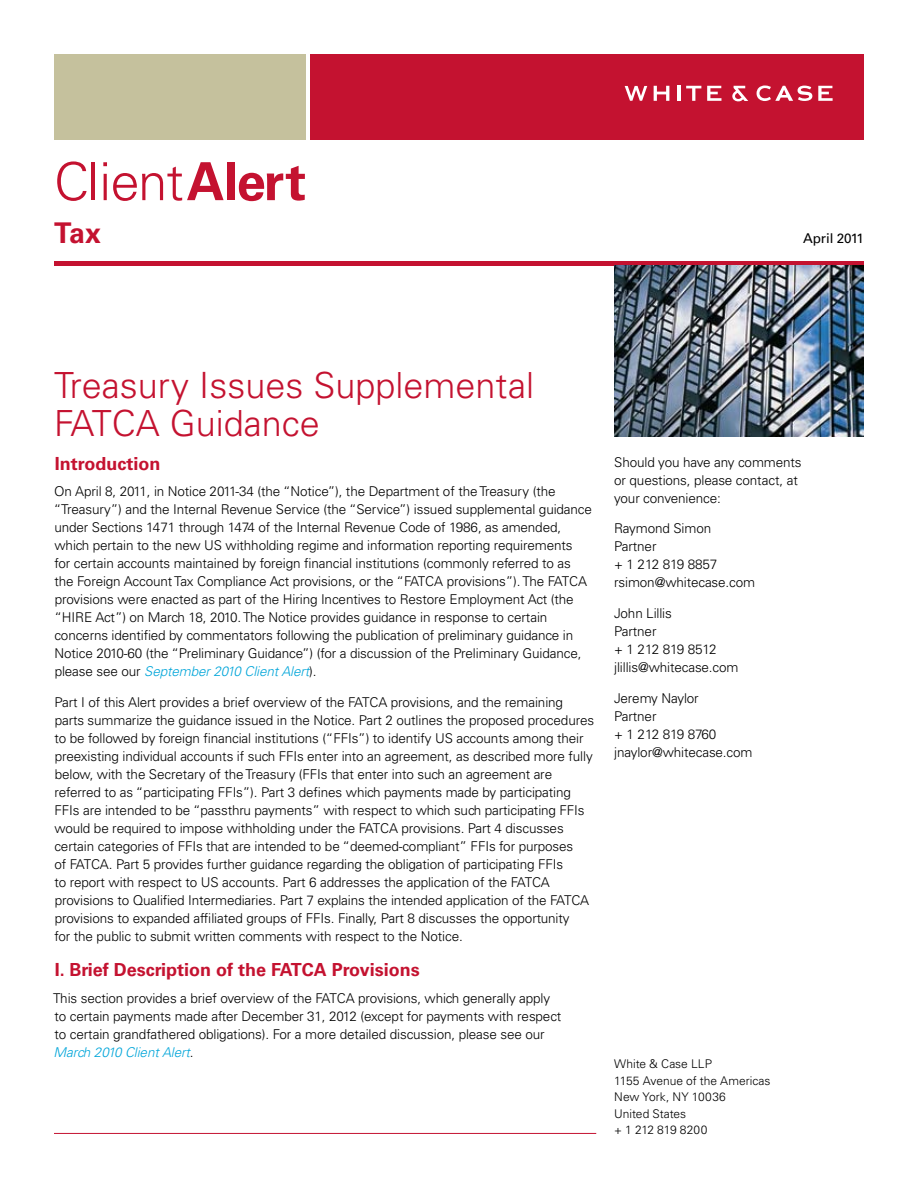
<style>
.page{position:relative;width:918px;height:1188px;background:#fff}
.page>*{position:absolute;margin:0;border:0;box-sizing:border-box;transform-origin:0 0}
.t1{font:300 52.5px "Univers LT Std";letter-spacing:-.02em;color:#c41230}
.t2{font:300 36px/39px "Univers LT Std";color:#c41230}
.t3{font:700 28.5px "Univers LT Std";color:#c41230}
.t4{font:700 18px "Univers LT Std";color:#c41230}
.t5{font:300 13.5px/18px "Univers LT Std";letter-spacing:-.01em;color:#000}
.t6{font:13.5px "Univers LT Std";letter-spacing:-.01em;color:#000}
.t7{font:300 12px/16.5px "Univers LT Std";color:#000}
.s1{font-weight:700}
.s2{font-style:italic;color:#00a5d9}
</style>
<div class="page">
<div style="left:54px;top:54px;width:251px;height:85px;background:#c5c19d"></div>
<div style="left:310px;top:54px;width:554px;height:85px;background:#c41230"></div>
<hr style="left:54px;top:1133px;width:542px;height:1px;background:#c41230">
<div style="left:54px;top:261px;width:810px;height:5px;background:#c41230"></div>
<svg style="left:732px;top:86px;width:16px;height:15px"></svg>
<svg style="left:707px;top:86px;width:14px;height:15px"></svg>
<svg style="left:818px;top:86px;width:15px;height:15px"></svg>
<svg style="left:625px;top:86px;width:22px;height:15px"></svg>
<svg style="left:654px;top:86px;width:15px;height:15px"></svg>
<hr style="left:677px;top:86px;width:3px;height:15px;background:#fff">
<svg style="left:686px;top:86px;width:15px;height:15px"></svg>
<svg style="left:757px;top:86px;width:55px;height:15px"></svg>
<img style="left:614px;top:266px;width:250px;height:170px">
<h1 class="t1" style="left:54px;top:150px;width:254px">Client<span class="s1">Alert</span></h1>
<h3 class="t3" style="left:54px;top:216px;width:49px">Tax</h3>
<p class="t6" style="left:803px;top:230px;width:62px">April 2011</p>
<h2 class="t2" style="left:54px;top:365px;width:482px">Treasury Issues Supplemental<br>FATCA Guidance</h2>
<h3 class="t4" style="left:55px;top:453px;width:107px">Introduction</h3>
<p class="t5" style="left:54px;top:483px;width:540px">On April 8, 2011, in Notice 2011-34 (the “Notice”), the Department of the Treasury (the “Treasury”) and the Internal Revenue Service (the “Service”) issued supplemental guidance under Sections 1471 through 1474 of the Internal Revenue Code of 1986, as amended, which pertain to the new US withholding regime and information reporting requirements<br>for certain accounts maintained by foreign financial institutions (commonly referred to as the Foreign Account Tax Compliance Act provisions, or the “FATCA provisions”). The FATCA provisions were enacted as part of the Hiring Incentives to Restore Employment Act (the “HIRE Act”) on March 18, 2010. The Notice provides guidance in response to certain concerns identified by commentators following the publication of preliminary guidance in Notice 2010-60 (the “Preliminary Guidance”) (for a discussion of the Preliminary Guidance, please see our <span class="s2">September 2010 Client Alert</span>).</p>
<p class="t5" style="left:54px;top:693px;width:541px">Part I of this Alert provides a brief overview of the FATCA provisions, and the remaining parts summarize the guidance issued in the Notice. Part 2 outlines the proposed procedures to be followed by foreign financial institutions (“FFIs”) to identify US accounts among their preexisting individual accounts if such FFIs enter into an agreement, as described more fully below, with the Secretary of the Treasury (FFIs that enter into such an agreement are referred to as “participating FFIs”). Part 3 defines which payments made by participating FFIs are intended to be “passthru payments” with respect to which such participating FFIs would be required to impose withholding under the FATCA provisions. Part 4 discusses certain categories of FFIs that are intended to be “deemed-compliant” FFIs for purposes<br>of FATCA. Part 5 provides further guidance regarding the obligation of participating FFIs<br>to report with respect to US accounts. Part 6 addresses the application of the FATCA provisions to Qualified Intermediaries. Part 7 explains the intended application of the FATCA provisions to expanded affiliated groups of FFIs. Finally, Part 8 discusses the opportunity<br>for the public to submit written comments with respect to the Notice.</p>
<h3 class="t4" style="left:55px;top:959px;width:367px">I. Brief Description of the FATCA Provisions</h3>
<p class="t5" style="left:53px;top:989px;width:510px">This section provides a brief overview of the FATCA provisions, which generally apply to certain payments made after December 31, 2012 (except for payments with respect to certain grandfathered obligations). For a more detailed discussion, please see our <span class="s2">March 2010 Client Alert</span>.</p>
<p class="t5" style="left:614px;top:453px;width:189px">Should you have any comments or questions, please contact, at your convenience:</p>
<p class="t5" style="left:614px;top:519px;width:143px">Raymond Simon<br>Partner<br>+ 1 212 819 8857 rsimon@whitecase.com</p>
<p class="t5" style="left:614px;top:604px;width:126px">John Lillis<br>Partner<br>+ 1 212 819 8512 jlillis@whitecase.com</p>
<p class="t5" style="left:614px;top:689px;width:140px">Jeremy Naylor<br>Partner<br>+ 1 212 819 8760 jnaylor@whitecase.com</p>
<p class="t7" style="left:614px;top:1056px;width:158px">White &amp; Case LLP<br>1155 Avenue of the Americas<br>New York, NY 10036<br>United States<br>+ 1 212 819 8200</p>
</div>
